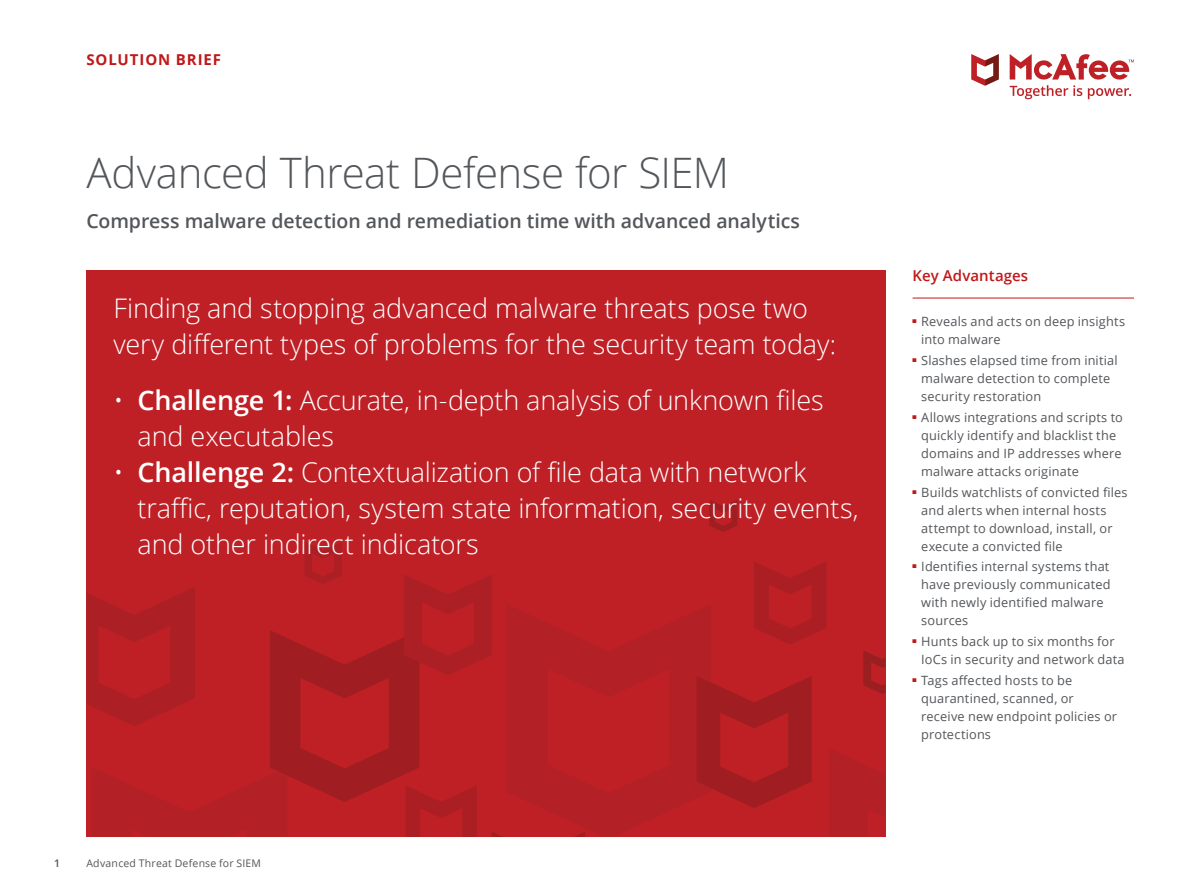
<style>
.page{position:relative;width:1188px;height:891px;background:#fff}
.page>*{position:absolute;margin:0;border:0;box-sizing:border-box;transform-origin:0 0}
.t1{font:300 42px "Open Sans";letter-spacing:-.01em;color:#53565a}
.t2{font:300 27px/36px "Open Sans";letter-spacing:-.005em;color:#fff}
.t3{font:600 19.5px "Open Sans";letter-spacing:-.005em;color:#53565a}
.t4{font:700 15px "Open Sans";letter-spacing:.06em;color:#c01818}
.t5{font:600 15px "Open Sans";letter-spacing:.005em;color:#c01818}
.t6{font:12.75px/18px "Open Sans";letter-spacing:.015em;color:#53565a}
.t7{font:10.5px "Open Sans";letter-spacing:.02em;color:#53565a}
.t8{font:600 10.5px "Open Sans";color:#53565a}
.s1{font-weight:600}
</style>
<div class="page">
<svg style="left:971px;top:54px;width:28px;height:32px"></svg>
<svg style="left:1010px;top:54px;width:124px;height:45px"></svg>
<div style="left:86px;top:270px;width:800px;height:567px;background:#bf2026"></div>
<svg style="left:585px;top:604px;width:126px;height:233px;fill:#b32026"></svg>
<svg style="left:697px;top:676px;width:115px;height:132px"></svg>
<svg style="left:754px;top:562px;width:72px;height:83px"></svg>
<svg style="left:709px;top:500px;width:28px;height:32px"></svg>
<svg style="left:863px;top:650px;width:23px;height:44px"></svg>
<svg style="left:829px;top:749px;width:56px;height:88px"></svg>
<svg style="left:86px;top:542px;width:499px;height:295px"></svg>
<hr style="left:913px;top:298px;width:221px;height:1px;background:#c01818">
<p class="t4" style="left:86px;top:49px;width:136px">SOLUTION BRIEF</p>
<h1 class="t1" style="left:86px;top:144px;width:644px">Advanced Threat Defense for SIEM</h1>
<h3 class="t3" style="left:86px;top:208px;width:715px">Compress malware detection and remediation time with advanced analytics</h3>
<h2 class="t2" style="left:113px;top:289px;width:724px">Finding and stopping advanced malware threats pose two very different types of problems for the security team today:</h2>
<h2 class="t2" style="left:138px;top:381px;width:688px;text-indent:-24px">• <span class="s1">Challenge 1:</span> Accurate, in-depth analysis of unknown files and executables</h2>
<h2 class="t2" style="left:138px;top:453px;width:723px;text-indent:-24px">• <span class="s1">Challenge 2:</span> Contextualization of file data with network traffic, reputation, system state information, security events, and other indirect indicators</h2>
<p class="t8" style="left:54px;top:856px;width:7px">1</p>
<p class="t7" style="left:86px;top:856px;width:176px">Advanced Threat Defense for SIEM</p>
<p class="t5" style="left:913px;top:266px;width:117px">Key Advantages</p>
<p class="t6" style="left:921px;top:313px;width:205px;text-indent:-9px"><sup>■</sup> Reveals and acts on deep insights into malware</p>
<p class="t6" style="left:921px;top:351px;width:198px;text-indent:-9px"><sup>■</sup> Slashes elapsed time from initial malware detection to complete security restoration</p>
<p class="t6" style="left:921px;top:408px;width:203px;text-indent:-9px"><sup>■</sup> Allows integrations and scripts to quickly identify and blacklist the domains and IP addresses where malware attacks originate</p>
<p class="t6" style="left:921px;top:483px;width:208px;text-indent:-9px"><sup>■</sup> Builds watchlists of convicted files and alerts when internal hosts attempt to download, install, or execute a convicted file</p>
<p class="t6" style="left:921px;top:557px;width:191px;text-indent:-9px"><sup>■</sup> Identifies internal systems that have previously communicated with newly identified malware sources</p>
<p class="t6" style="left:921px;top:632px;width:205px;text-indent:-9px"><sup>■</sup> Hunts back up to six months for<br>IoCs in security and network data</p>
<p class="t6" style="left:921px;top:671px;width:197px;text-indent:-9px"><sup>■</sup> Tags affected hosts to be quarantined, scanned, or receive new endpoint policies or protections</p>
</div>
